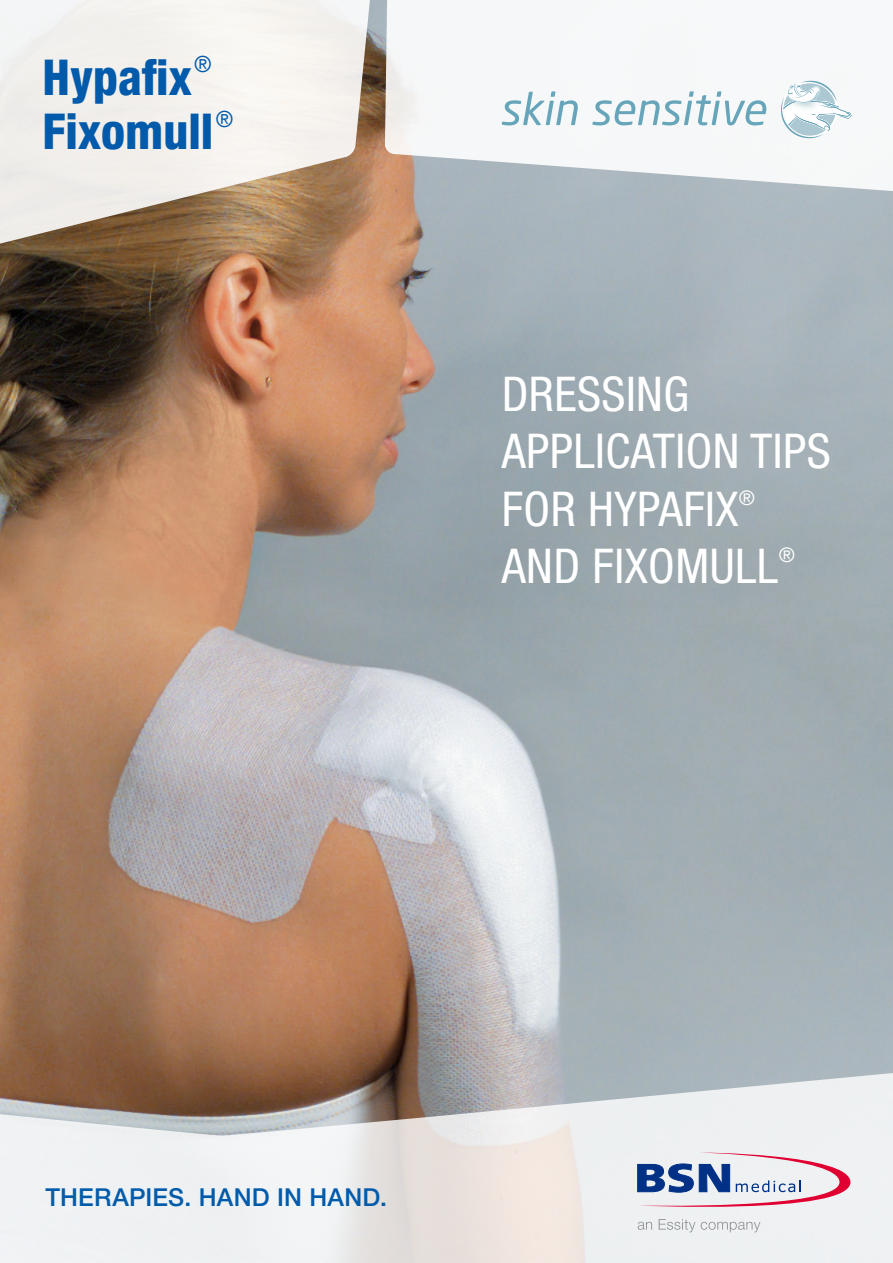
<style>
.page{position:relative;width:893px;height:1263px;background:#fff}
.page>*{position:absolute;margin:0;border:0;box-sizing:border-box;transform-origin:0 0}
.Bulletpoints{font:800 condensed 49.5px "Helvetica Neue LT Std";color:#015aaa}
.t1{font:condensed 48px/57.6px "Helvetica Neue LT Std";letter-spacing:.01em;color:#fff}
.t2{font:500 24.75px "Helvetica Neue LT Std";letter-spacing:.01em;color:#005bab}
.Bulletpoints-2{font:condensed 22.5px "Helvetica Neue LT Std";color:#015aaa}
.t3{font:condensed 20.25px "Helvetica Neue LT Std";color:#fff}
</style>
<div class="page">
<img style="left:0;top:251px;width:893px;height:794px">
<svg style="left:399px;top:60px;width:494px;height:191px;fill:#f6f7f7"></svg>
<svg style="left:0;top:0;width:399px;height:251px;fill:#f1efeb"></svg>
<svg style="left:0;top:1045px;width:893px;height:218px"></svg>
<svg style="left:637px;top:1152px;width:213px;height:80px"></svg>
<svg style="left:502px;top:91px;width:76px;height:34px"></svg>
<svg style="left:592px;top:91px;width:174px;height:34px"></svg>
<svg style="left:781px;top:81px;width:71px;height:57px"></svg>
<p class="Bulletpoints" style="left:43px;top:47px;width:151px">Hypafix</p>
<p class="Bulletpoints-2" style="left:194px;top:51px;width:19px">®</p>
<p class="Bulletpoints" style="left:43px;top:101px;width:172px">Fixomull</p>
<p class="Bulletpoints-2" style="left:216px;top:106px;width:19px">®</p>
<p class="t1" style="left:502px;top:364px;width:330px">DRESSING<br>APPLICATION TIPS<br>FOR HYPAFIX</p>
<p class="t3" style="left:739px;top:486px;width:18px">®</p>
<p class="t1" style="left:502px;top:537px;width:278px">AND FIXOMULL</p>
<p class="t3" style="left:779px;top:543px;width:18px">®</p>
<p class="t2" style="left:45px;top:1182px;width:343px">THERAPIES. HAND IN HAND.</p>
</div>
